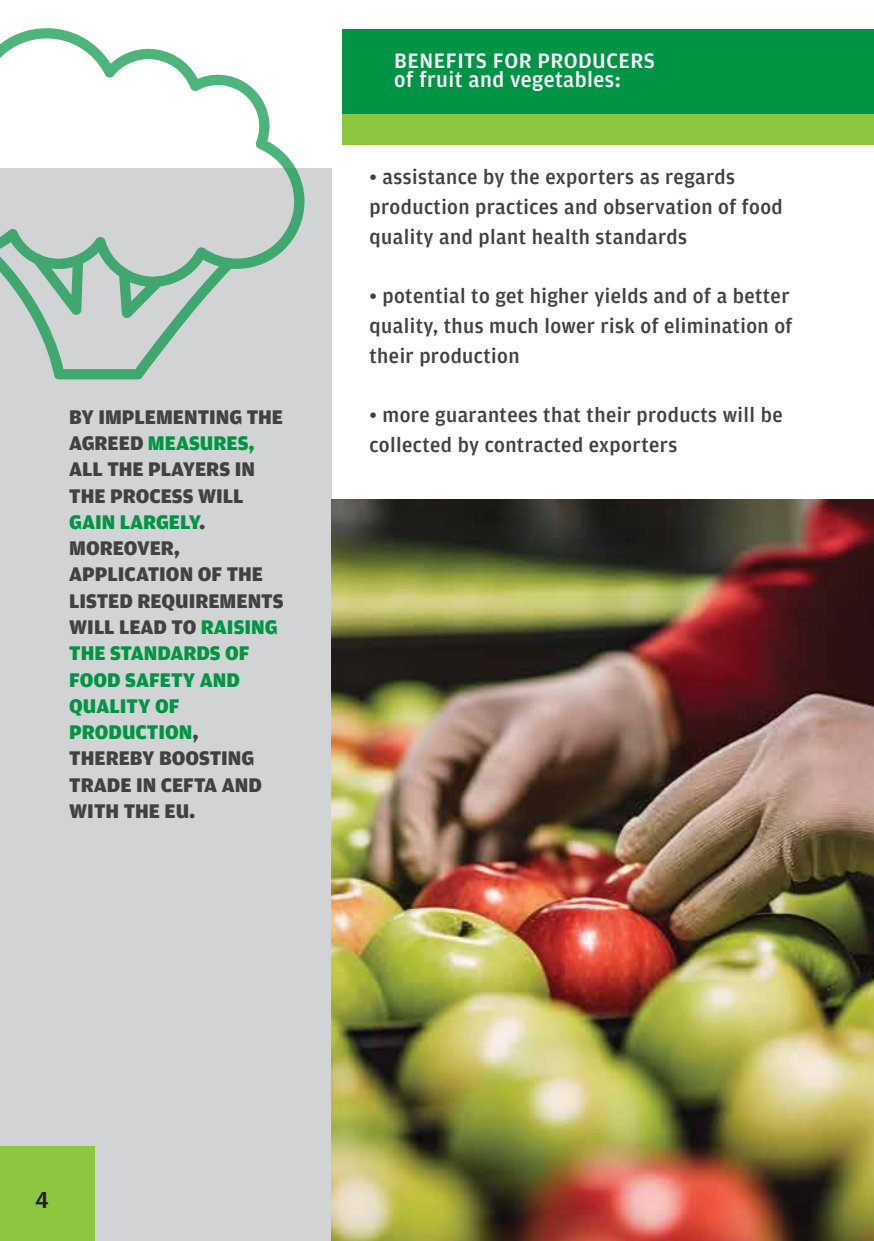
<style>
.page{position:relative;width:874px;height:1241px;background:#fff}
.page>*{position:absolute;margin:0;border:0;box-sizing:border-box;transform-origin:0 0}
.t1{font:500 24.5px "Amplitude";color:#231f20}
.t2{font:500 22.22px/19.2px "Amplitude";letter-spacing:.02em;color:#fff}
.t3{font:500 21px/29.8px "Amplitude";letter-spacing:.02em;color:#424142}
.t4{font:900 21px/26.2px "Amplitude";color:#414042}
.s1{color:#009444}
</style>
<div class="page">
<div style="left:0;top:169px;width:331px;height:1071px;background:#d1d3d4"></div>
<svg style="left:0;top:28px;width:304px;height:241px"></svg>
<svg style="left:0;top:243px;width:235px;height:136px"></svg>
<div style="left:342px;top:41px;width:531px;height:103px;background:#8dc63f"></div>
<div style="left:342px;top:29px;width:531px;height:84px;background:#009444"></div>
<div style="left:0;top:1145px;width:95px;height:95px;background:#8dc63f"></div>
<img style="left:331px;top:499px;width:542px;height:741px">
<p class="t4" style="left:69px;top:404px;width:216px">BY IMPLEMENTING THE<br>AGREED <span class="s1">MEASURES,<br></span>ALL THE PLAYERS IN<br>THE PROCESS WILL<br><span class="s1">GAIN LARGELY</span>.<br>MOREOVER,<br>APPLICATION OF THE<br>LISTED REQUIREMENTS<br>WILL LEAD TO <span class="s1">RAISING<br>THE STANDARDS OF<br>FOOD SAFETY AND<br>QUALITY OF<br>PRODUCTION</span>,<br>THEREBY BOOSTING<br>TRADE IN CEFTA AND<br>WITH THE EU.</p>
<p class="t2" style="left:394px;top:51px;width:262px">BENEFITS FOR PRODUCERS of fruit and vegetables:</p>
<p class="t3" style="left:369px;top:162px;width:414px">• assistance by the exporters as regards production practices and observation of food quality and plant health standards</p>
<p class="t3" style="left:369px;top:281px;width:424px">• potential to get higher yields and of a better quality, thus much lower risk of elimination of their production</p>
<p class="t3" style="left:369px;top:400px;width:414px">• more guarantees that their products will be collected by contracted exporters</p>
<p class="t1" style="left:35px;top:1186px;width:16px">4</p>
</div>
